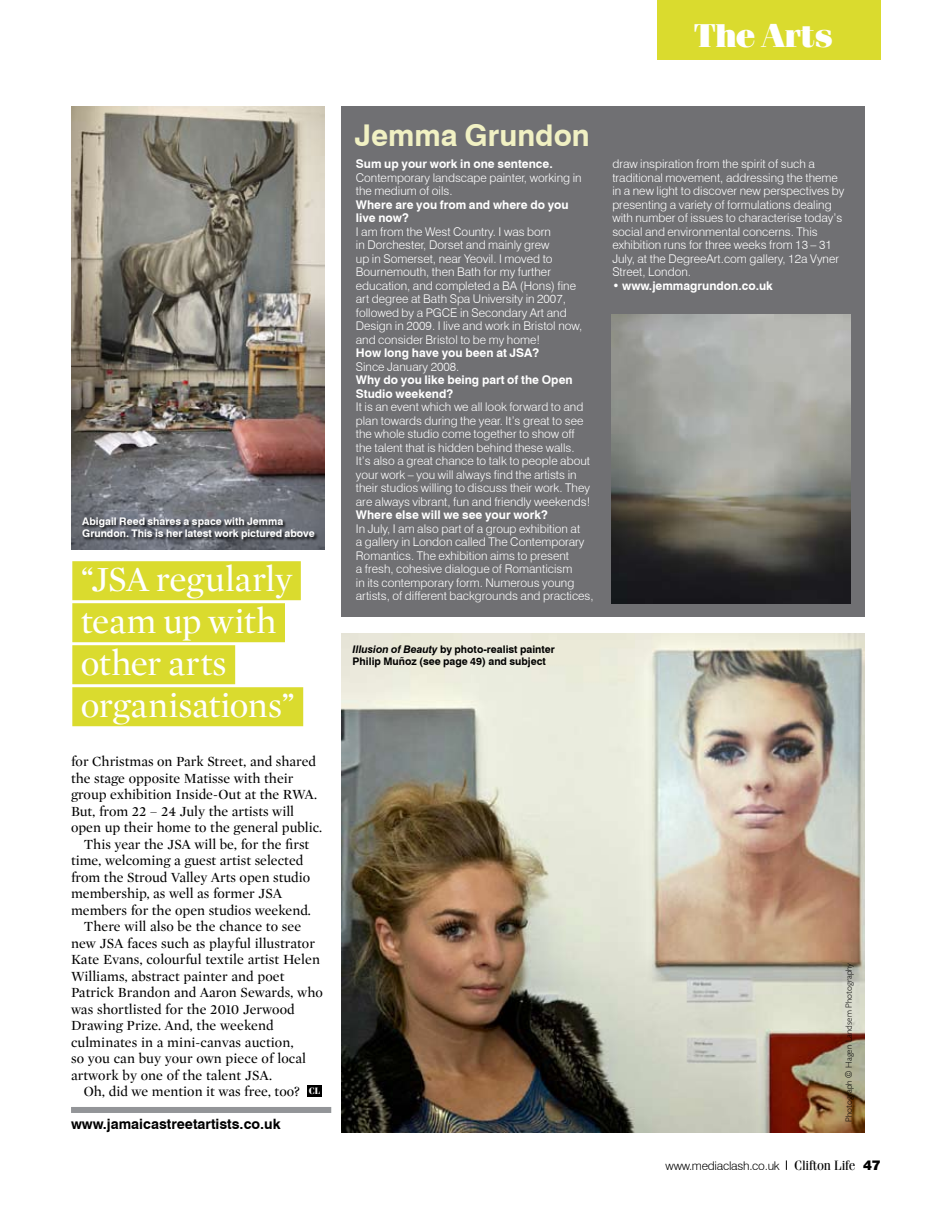
<style>
.page{position:relative;width:936px;height:1212px;background:#fff}
.page>*{position:absolute;margin:0;border:0;box-sizing:border-box;transform-origin:0 0}
.t1{font:36px/42px "Mercury Display";letter-spacing:-.01em;color:#fff}
.t2{font:900 33px "Fenice";letter-spacing:-.01em;color:#fff}
.t3{font:700 30px "Swiss 721 BT";color:#f1f1c3}
.t4{font:14.25px "Mercury Display";color:#000}
.t5{font:700 14.25px "Swiss 721 BT";color:#000}
.t6{font:300 12px/13.5px "Swiss 721 BT";color:#fff}
.t7{font:700 12px/13.5px "Swiss 721 BT";color:#fff}
.t8{font:300 12px "Swiss 721 BT";letter-spacing:-.02em;color:#000}
.t9{font:700 10.5px/12px "Swiss 721 BT";color:#fff}
.t10{font:700 10.5px/12px "Swiss 721 BT";color:#000}
.t11{font:300 9px "Gill Sans";color:#000}
.s1{font-style:italic}
.s2{font-family:"Fenice";font-weight:400;font-size:13.5px}
.s3{font-weight:900;font-size:13.5px}
</style>
<div class="page">
<div style="left:307px;top:1085px;width:15px;height:11px;background:#000"></div>
<div style="left:71px;top:1107px;width:260px;height:6px;background:#939598"></div>
<div style="left:657px;top:0;width:223px;height:60px;background:#dadb2e"></div>
<img style="left:341px;top:633px;width:523px;height:500px">
<div style="left:341px;top:106px;width:523px;height:511px;background:#707073"></div>
<div style="left:72px;top:561px;width:229px;height:39px;background:#dadb2e"></div>
<div style="left:72px;top:603px;width:213px;height:39px;background:#dadb2e"></div>
<div style="left:72px;top:645px;width:163px;height:39px;background:#dadb2e"></div>
<div style="left:72px;top:687px;width:231px;height:39px;background:#dadb2e"></div>
<img style="left:71px;top:106px;width:253px;height:443px">
<img style="left:611px;top:315px;width:239px;height:288px">
<div style="left:82px;top:516px;width:238px;height:29px;background:#000;opacity:.91"></div>
<h2 class="t2" style="left:694px;top:15px;width:140px">The Arts</h2>
<p class="t9" style="left:82px;top:515px;width:234px">Abigail Reed shares a space with Jemma<br>Grundon. This is her latest work pictured above</p>
<h1 class="t1" style="left:81px;top:559px;width:215px">“JSA regularly team up with other arts organisations”</h1>
<p class="t4" style="left:71px;top:754px;width:246px">for Christmas on Park Street, and shared</p>
<p class="t4" style="left:71px;top:770px;width:224px">the stage opposite Matisse with their</p>
<p class="t4" style="left:71px;top:787px;width:248px">group exhibition Inside-Out at the RWA.</p>
<p class="t4" style="left:71px;top:803px;width:224px">But, from 22 – 24 July the artists will</p>
<p class="t4" style="left:71px;top:820px;width:253px">open up their home to the general public.</p>
<p class="t4" style="left:84px;top:836px;width:227px">This year the JSA will be, for the first</p>
<p class="t4" style="left:71px;top:853px;width:234px">time, welcoming a guest artist selected</p>
<p class="t4" style="left:71px;top:869px;width:240px">from the Stroud Valley Arts open studio</p>
<p class="t4" style="left:71px;top:886px;width:212px">membership, as well as former JSA</p>
<p class="t4" style="left:71px;top:902px;width:241px">members for the open studios weekend.</p>
<p class="t4" style="left:84px;top:919px;width:219px">There will also be the chance to see</p>
<p class="t4" style="left:71px;top:935px;width:245px">new JSA faces such as playful illustrator</p>
<p class="t4" style="left:71px;top:952px;width:250px">Kate Evans, colourful textile artist Helen</p>
<p class="t4" style="left:71px;top:968px;width:215px">Williams, abstract painter and poet</p>
<p class="t4" style="left:71px;top:985px;width:253px">Patrick Brandon and Aaron Sewards, who</p>
<p class="t4" style="left:71px;top:1001px;width:225px">was shortlisted for the 2010 Jerwood</p>
<p class="t4" style="left:71px;top:1018px;width:204px">Drawing Prize. And, the weekend</p>
<p class="t4" style="left:71px;top:1034px;width:224px">culminates in a mini-canvas auction,</p>
<p class="t4" style="left:71px;top:1051px;width:236px">so you can buy your own piece of local</p>
<p class="t4" style="left:71px;top:1067px;width:202px">artwork by one of the talent JSA.</p>
<p class="t4" style="left:84px;top:1084px;width:238px">Oh, did we mention it was free, too? <sup>CL</sup></p>
<p class="t5" style="left:71px;top:1116px;width:211px">www.jamaicastreetartists.co.uk</p>
<h3 class="t3" style="left:354px;top:117px;width:237px">Jemma Grundon</h3>
<p class="t7" style="left:356px;top:157px;width:198px">Sum up your work in one sentence.</p>
<p class="t6" style="left:356px;top:171px;width:227px">Contemporary landscape painter, working in the medium of oils.</p>
<p class="t7" style="left:356px;top:198px;width:214px">Where are you from and where do you live now?</p>
<p class="t6" style="left:356px;top:225px;width:228px">I am from the West Country. I was born<br>in Dorchester, Dorset and mainly grew<br>up in Somerset, near Yeovil. I moved to Bournemouth, then Bath for my further education, and completed a BA (Hons) fine art degree at Bath Spa University in 2007, followed by a PGCE in Secondary Art and Design in 2009. I live and work in Bristol now, and consider Bristol to be my home!</p>
<p class="t7" style="left:356px;top:346px;width:185px">How long have you been at JSA?</p>
<p class="t6" style="left:356px;top:360px;width:105px">Since January 2008.</p>
<p class="t7" style="left:356px;top:373px;width:218px">Why do you like being part of the Open<br>Studio weekend?</p>
<p class="t6" style="left:356px;top:400px;width:236px">It is an event which we all look forward to and plan towards during the year. It’s great to see the whole studio come together to show off the talent that is hidden behind these walls.<br>It’s also a great chance to talk to people about your work – you will always find the artists in their studios willing to discuss their work. They are always vibrant, fun and friendly weekends!</p>
<p class="t7" style="left:356px;top:508px;width:193px">Where else will we see your work?</p>
<p class="t6" style="left:356px;top:522px;width:239px">In July, I am also part of a group exhibition at<br>a gallery in London called The Contemporary Romantics. The exhibition aims to present<br>a fresh, cohesive dialogue of Romanticism<br>in its contemporary form. Numerous young artists, of different backgrounds and practices,</p>
<p class="t10" style="left:352px;top:643px;width:204px"><span class="s1">Illusion of Beauty</span> by photo-realist painter<br>Philip Muñoz (see page 49) and subject</p>
<p class="t6" style="left:612px;top:157px;width:233px">draw inspiration from the spirit of such a traditional movement, addressing the theme in a new light to discover new perspectives by presenting a variety of formulations dealing with number of issues to characterise today’s social and environmental concerns. This exhibition runs for three weeks from 13 – 31<br>July, at the DegreeArt.com gallery, 12a Vyner Street, London.</p>
<p class="t7" style="left:612px;top:279px;width:162px">• www.jemmagrundon.co.uk</p>
<p class="t11" style="left:843px;top:1122px;width:161px;rotate:-90deg">Photograph © Hagen Landsem Photography</p>
<p class="t8" style="left:665px;top:1158px;width:216px">www.mediaclash.co.uk <span class="s2">Clifton Life</span> <span class="s3">47</span></p>
</div>
